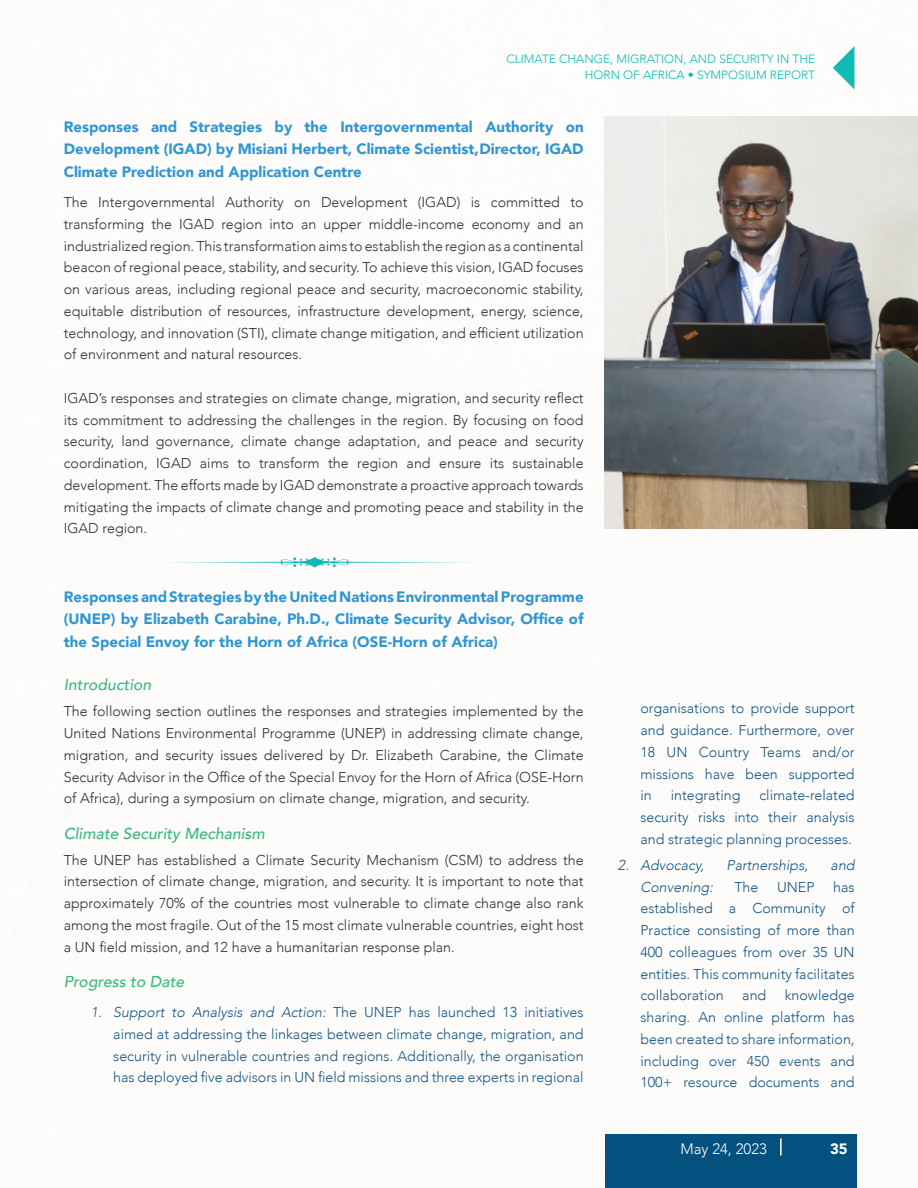
<style>
.page{position:relative;width:918px;height:1188px;background:#fff}
.page>*{position:absolute;margin:0;border:0;box-sizing:border-box;transform-origin:0 0}
.S_Sub_Itals{font:italic 500 15.75px "Avenir";color:#39b982}
.Sub_head_i{font:900 15px/22.5px "Avenir";color:#2f96d2;text-align:justify}
.t1{font:300 15px "Avenir";color:#fff}
.t2{font:900 15px "Avenir";color:#fff}
.Body_Text{font:300 14.25px/21.8px "Avenir";color:#333233;text-align:justify}
.Body_Text_Indd_i{font:300 14.25px/21.8px "Avenir";color:#165784;text-align:justify}
.Body_Text_Indd_i-2{font:italic 300 14.25px "Avenir";color:#165784}
.t3{font:300 12px/16.5px "Avenir";color:#10bab5;text-align:right}
.s1{font-style:italic}
</style>
<div class="page">
<div style="left:605px;top:1135px;width:251px;height:53px;background:#04507f"></div>
<svg style="left:833px;top:46px;width:21px;height:43px"></svg>
<svg style="left:780px;top:1138px;width:2px;height:18px"></svg>
<img style="left:605px;top:117px;width:313px;height:411px">
<svg style="left:167px;top:557px;width:310px;height:11px"></svg>
<p class="t3" style="left:506px;top:50px;width:310px">CLIMATE CHANGE, MIGRATION, AND SECURITY IN THE<br>HORN OF AFRICA • SYMPOSIUM REPORT</p>
<p class="Sub_head_i" style="left:64px;top:115px;width:521px">Responses and Strategies by the Intergovernmental Authority on Development (IGAD) by Misiani Herbert, Climate Scientist, Director, IGAD Climate Prediction and Application Centre</p>
<p class="Body_Text" style="left:64px;top:191px;width:521px">The Intergovernmental Authority on Development (IGAD) is committed to transforming the IGAD region into an upper middle-income economy and an industrialized region. This transformation aims to establish the region as a continental beacon of regional peace, stability, and security. To achieve this vision, IGAD focuses on various areas, including regional peace and security, macroeconomic stability, equitable distribution of resources, infrastructure development, energy, science, technology, and innovation (STI), climate change mitigation, and efficient utilization of environment and natural resources.</p>
<p class="Body_Text" style="left:64px;top:387px;width:521px">IGAD’s responses and strategies on climate change, migration, and security reflect its commitment to addressing the challenges in the region. By focusing on food security, land governance, climate change adaptation, and peace and security coordination, IGAD aims to transform the region and ensure its sustainable development. The efforts made by IGAD demonstrate a proactive approach towards mitigating the impacts of climate change and promoting peace and stability in the IGAD region.</p>
<p class="Sub_head_i" style="left:64px;top:585px;width:521px">Responses and Strategies by the United Nations Environmental Programme (UNEP) by Elizabeth Carabine, Ph.D., Climate Security Advisor, Office of the Special Envoy for the Horn of Africa (OSE-Horn of Africa)</p>
<p class="S_Sub_Itals" style="left:64px;top:675px;width:89px">Introduction</p>
<p class="Body_Text" style="left:64px;top:700px;width:521px">The following section outlines the responses and strategies implemented by the United Nations Environmental Programme (UNEP) in addressing climate change, migration, and security issues delivered by Dr. Elizabeth Carabine, the Climate Security Advisor in the Office of the Special Envoy for the Horn of Africa (OSE-Horn of Africa), during a symposium on climate change, migration, and security.</p>
<p class="S_Sub_Itals" style="left:64px;top:824px;width:203px">Climate Security Mechanism</p>
<p class="Body_Text" style="left:64px;top:849px;width:521px">The UNEP has established a Climate Security Mechanism (CSM) to address the intersection of climate change, migration, and security. It is important to note that approximately 70% of the countries most vulnerable to climate change also rank among the most fragile. Out of the 15 most climate vulnerable countries, eight host a UN field mission, and 12 have a humanitarian response plan.</p>
<p class="S_Sub_Itals" style="left:64px;top:972px;width:122px">Progress to Date</p>
<p class="Body_Text_Indd_i" style="left:113px;top:1001px;width:472px;text-indent:-22px"><span class="s1">1. Support to Analysis and Action:</span> The UNEP has launched 13 initiatives aimed at addressing the linkages between climate change, migration, and security in vulnerable countries and regions. Additionally, the organisation has deployed five advisors in UN field missions and three experts in regional</p>
<p class="Body_Text_Indd_i" style="left:640px;top:698px;width:216px">organisations to provide support and guidance. Furthermore, over 18 UN Country Teams and/or missions have been supported in</p>
<p class="Body_Text_Indd_i" style="left:640px;top:785px;width:216px;text-indent:119px">climate-related security risks into their analysis and strategic planning processes.</p>
<p class="Body_Text_Indd_i-2" style="left:618px;top:856px;width:88px">2. Advocacy,</p>
<p class="Body_Text_Indd_i-2" style="left:727px;top:856px;width:83px">Partnerships,</p>
<p class="Body_Text_Indd_i-2" style="left:831px;top:856px;width:26px">and</p>
<p class="Body_Text_Indd_i-2" style="left:640px;top:878px;width:74px">Convening:</p>
<p class="Body_Text_Indd_i" style="left:734px;top:876px;width:26px">The</p>
<p class="Body_Text_Indd_i" style="left:777px;top:876px;width:39px">UNEP</p>
<p class="Body_Text_Indd_i" style="left:671px;top:785px;width:71px">integrating</p>
<p class="Body_Text_Indd_i" style="left:640px;top:876px;width:216px;text-indent:193px">has established a Community of Practice consisting of more than 400 colleagues from over 35 UN entities. This community facilitates collaboration</p>
<p class="Body_Text_Indd_i" style="left:640px;top:985px;width:216px;text-indent:144px">knowledge sharing. An online platform has been created to share information, including over 450 events and 100+ resource documents and</p>
<p class="Body_Text_Indd_i" style="left:742px;top:985px;width:26px">and</p>
<p class="t1" style="left:680px;top:1139px;width:88px">May 24, 2023</p>
<p class="t2" style="left:830px;top:1135px;width:19px">35</p>
</div>
